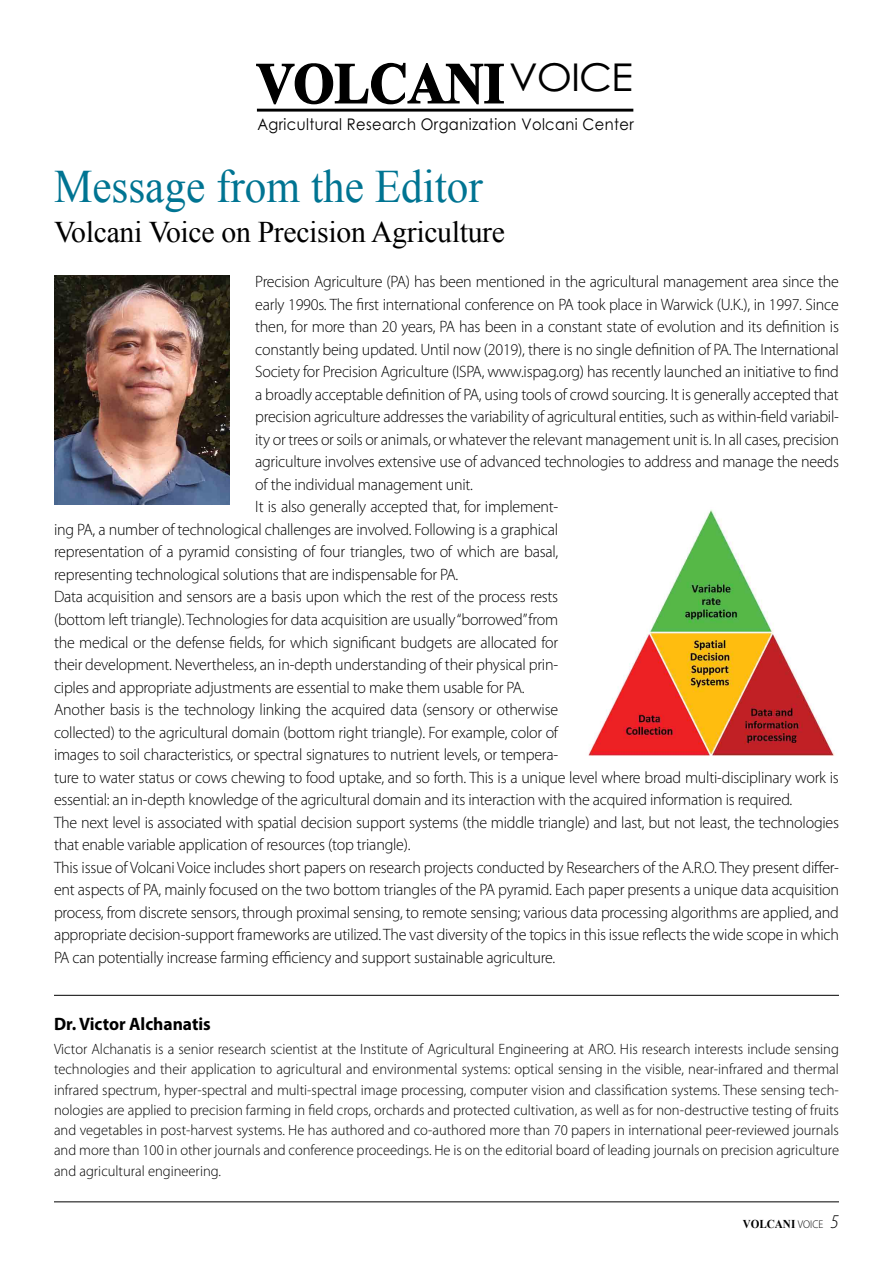
<style>
.page{position:relative;width:893px;height:1263px;background:#fff}
.page>*{position:absolute;margin:0;border:0;box-sizing:border-box;transform-origin:0 0}
.t1{font:700 57.75px "Times New Roman";color:#000;scale:.91 1}
.t2{font:46.5px "Times New Roman";color:#007492;scale:.93 1}
.t3{font:30px "Times New Roman";letter-spacing:-.01em;color:#000}
.t4{font:700 18px "Myriad Pro";color:#000}
.t5{font:300 16.5px "Myriad Pro";letter-spacing:-.015em;color:#000}
.t6{font:16.05px "Century Gothic";letter-spacing:.025em;color:#000;scale:.91 1}
.t7{font:300 15px/20.2px "Myriad Pro";color:#000;text-align:justify}
.t8{font:700 12px "Times New Roman";color:#000;scale:.93 1}
.s1{font-family:"Myriad Pro";font-weight:300;font-size:11.25px}
.s2{font-family:"Myriad Pro";font-weight:300;font-style:italic;font-size:19.5px}
</style>
<div class="page">
<hr style="left:54px;top:1201px;width:785px;height:1px;background:#000">
<svg style="left:256px;top:62px;width:248px;height:43px"></svg>
<hr style="left:257px;top:109px;width:376px;height:3px;background:#000">
<hr style="left:54px;top:995px;width:785px;height:1px;background:#000">
<img style="left:588px;top:509px;width:247px;height:247px">
<img style="left:54px;top:275px;width:176px;height:229px">
<h1 class="t1" style="left:256px;top:43px;width:415px">VOLCANI<sup>VOICE</sup></h1>
<p class="t6" style="left:257px;top:113px;width:415px">Agricultural Research Organization Volcani Center</p>
<h2 class="t2" style="left:54px;top:155px;width:463px">Message from the Editor</h2>
<h3 class="t3" style="left:54px;top:211px;width:452px">Volcani Voice on Precision Agriculture</h3>
<p class="t5" style="left:255px;top:272px;width:585px">Precision Agriculture (PA) has been mentioned in the agricultural management area since the</p>
<p class="t5" style="left:255px;top:294px;width:585px">early 1990s. The first international conference on PA took place in Warwick (U.K.), in 1997. Since</p>
<p class="t5" style="left:255px;top:317px;width:585px">then, for more than 20 years, PA has been in a constant state of evolution and its definition is</p>
<p class="t5" style="left:255px;top:339px;width:585px">constantly being updated. Until now (2019), there is no single definition of PA. The International</p>
<p class="t5" style="left:255px;top:362px;width:585px">Society for Precision Agriculture (ISPA, www.ispag.org) has recently launched an initiative to find</p>
<p class="t5" style="left:255px;top:384px;width:585px">a broadly acceptable definition of PA, using tools of crowd sourcing. It is generally accepted that</p>
<p class="t5" style="left:255px;top:407px;width:585px">precision agriculture addresses the variability of agricultural entities, such as within-field variabil-</p>
<p class="t5" style="left:255px;top:429px;width:585px">ity or trees or soils or animals, or whatever the relevant management unit is. In all cases, precision</p>
<p class="t5" style="left:255px;top:452px;width:585px">agriculture involves extensive use of advanced technologies to address and manage the needs</p>
<p class="t5" style="left:255px;top:474px;width:219px">of the individual management unit.</p>
<p class="t5" style="left:255px;top:497px;width:304px">It is also generally accepted that, for implement-</p>
<p class="t5" style="left:54px;top:519px;width:506px">ing PA, a number of technological challenges are involved. Following is a graphical</p>
<p class="t5" style="left:54px;top:542px;width:506px">representation of a pyramid consisting of four triangles, two of which are basal,</p>
<p class="t5" style="left:54px;top:564px;width:406px">representing technological solutions that are indispensable for PA.</p>
<p class="t5" style="left:54px;top:587px;width:506px">Data acquisition and sensors are a basis upon which the rest of the process rests</p>
<p class="t5" style="left:54px;top:609px;width:506px">(bottom left triangle). Technologies for data acquisition are usually “borrowed” from</p>
<p class="t5" style="left:54px;top:632px;width:506px">the medical or the defense fields, for which significant budgets are allocated for</p>
<p class="t5" style="left:54px;top:655px;width:506px">their development. Nevertheless, an in-depth understanding of their physical prin-</p>
<p class="t5" style="left:54px;top:677px;width:472px">ciples and appropriate adjustments are essential to make them usable for PA.</p>
<p class="t5" style="left:54px;top:700px;width:506px">Another basis is the technology linking the acquired data (sensory or otherwise</p>
<p class="t5" style="left:54px;top:722px;width:506px">collected) to the agricultural domain (bottom right triangle). For example, color of</p>
<p class="t5" style="left:54px;top:745px;width:506px">images to soil characteristics, or spectral signatures to nutrient levels, or tempera-</p>
<p class="t5" style="left:54px;top:767px;width:786px">ture to water status or cows chewing to food uptake, and so forth. This is a unique level where broad multi-disciplinary work is</p>
<p class="t5" style="left:54px;top:790px;width:740px">essential: an in-depth knowledge of the agricultural domain and its interaction with the acquired information is required.</p>
<p class="t5" style="left:54px;top:812px;width:786px">The next level is associated with spatial decision support systems (the middle triangle) and last, but not least, the technologies</p>
<p class="t5" style="left:54px;top:835px;width:358px">that enable variable application of resources (top triangle).</p>
<p class="t5" style="left:54px;top:857px;width:786px">This issue of Volcani Voice includes short papers on research projects conducted by Researchers of the A.R.O. They present differ-</p>
<p class="t5" style="left:54px;top:880px;width:786px">ent aspects of PA, mainly focused on the two bottom triangles of the PA pyramid. Each paper presents a unique data acquisition</p>
<p class="t5" style="left:54px;top:902px;width:786px">process, from discrete sensors, through proximal sensing, to remote sensing; various data processing algorithms are applied, and</p>
<p class="t5" style="left:54px;top:925px;width:786px">appropriate decision-support frameworks are utilized. The vast diversity of the topics in this issue reflects the wide scope in which</p>
<p class="t5" style="left:54px;top:947px;width:503px">PA can potentially increase farming efficiency and support sustainable agriculture.</p>
<p class="t4" style="left:54px;top:1012px;width:158px">Dr. Victor Alchanatis</p>
<p class="t7" style="left:54px;top:1039px;width:786px">Victor Alchanatis is a senior research scientist at the Institute of Agricultural Engineering at ARO. His research interests include sensing technologies and their application to agricultural and environmental systems: optical sensing in the visible, near-infrared and thermal infrared spectrum, hyper-spectral and multi-spectral image processing, computer vision and classification systems. These sensing tech&shy;nologies are applied to precision farming in field crops, orchards and protected cultivation, as well as for non-destructive testing of fruits and vegetables in post-harvest systems. He has authored and co-authored more than 70 papers in international peer-reviewed journals and more than 100 in other journals and conference proceedings. He is on the editorial board of leading journals on precision agriculture and agricultural engineering.</p>
<p class="t8" style="left:743px;top:1216px;width:105px">VOLCANI <span class="s1">VOICE</span> <span class="s2">5</span></p>
</div>
